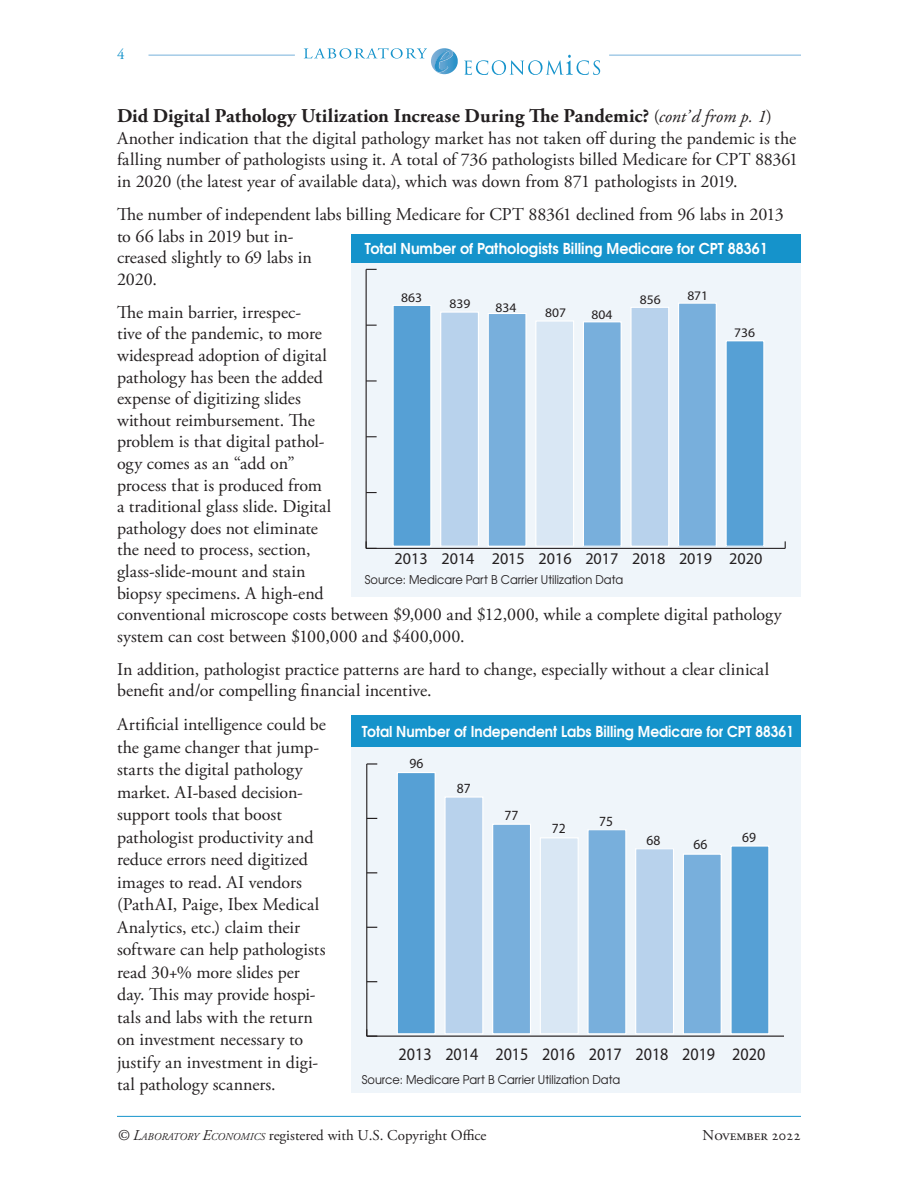
<style>
.page{position:relative;width:918px;height:1188px;background:#fff}
.page>*{position:absolute;margin:0;border:0;box-sizing:border-box;transform-origin:0 0}
.Table_Head{font:700 19.5px "Adobe Garamond Pro";letter-spacing:.005em;color:#231f20}
.Table_Head-2{font:18px/21.6px "Adobe Garamond Pro";color:#231f20}
.t1{font:17.55px "Myriad Pro";color:#231f20;scale:.92 1}
.t2{font:16.35px "Myriad Pro";color:#231f20}
.t3{font:15px "Adobe Garamond Pro";color:#231f20}
.articletext{font:700 15px "Te X Gyre Adventor";color:#fff;scale:.92 1}
.articletext-2{font:700 15px "Te X Gyre Adventor";color:#fff;scale:.95 1}
.t4{font:15px "Adobe Garamond Pro";color:#1593cb}
.t5{font:14.1px "Myriad Pro";color:#231f20;scale:.96 1}
.t6{font:13.05px "Myriad Pro";color:#231f20;scale:1.04 1}
.articletext-3{font:12px "Te X Gyre Adventor";color:#231f20;scale:.95 1}
.s1{font-weight:400;font-size:18px}
.s2{font-weight:400;font-style:italic;font-size:18px}
.s3{font-style:italic}
.s4{font-style:italic;font-size:10.5px}
</style>
<div class="page">
<svg style="left:304px;top:48px;width:154px;height:26px"></svg>
<svg style="left:464px;top:55px;width:136px;height:20px"></svg>
<hr style="left:148px;top:55px;width:147px;height:1px;background:#76b1db">
<hr style="left:609px;top:55px;width:192px;height:1px;background:#76b1db">
<hr style="left:117px;top:1116px;width:684px;height:1px;background:#1593cb">
<div style="left:351px;top:258px;width:449px;height:338px;background:#eff5fa"></div>
<div style="left:351px;top:234px;width:449px;height:29px;background:#1593cb"></div>
<hr style="left:366px;top:548px;width:419px;height:1px;background:#231f20">
<hr style="left:366px;top:269px;width:1px;height:279px;background:#231f20">
<svg style="left:366px;top:541px;width:11px;height:7px"></svg>
<svg style="left:366px;top:380px;width:11px;height:2px"></svg>
<div style="left:726px;top:341px;width:38px;height:205px;background:#56a0d5"></div>
<div style="left:726px;top:340px;width:38px;height:207px;border:1px solid #fff"></div>
<div style="left:679px;top:303px;width:37px;height:243px;background:#78afdc"></div>
<div style="left:678px;top:303px;width:39px;height:244px;border:1px solid #fff"></div>
<div style="left:631px;top:307px;width:38px;height:239px;background:#b8d2ec"></div>
<div style="left:630px;top:307px;width:39px;height:240px;border:1px solid #fff"></div>
<div style="left:583px;top:322px;width:38px;height:224px;background:#78afdc"></div>
<div style="left:583px;top:321px;width:39px;height:226px;border:1px solid #fff"></div>
<div style="left:536px;top:321px;width:38px;height:225px;background:#d9e7f4"></div>
<div style="left:535px;top:320px;width:39px;height:227px;border:1px solid #fff"></div>
<div style="left:488px;top:313px;width:38px;height:233px;background:#78afdc"></div>
<div style="left:488px;top:313px;width:39px;height:234px;border:1px solid #fff"></div>
<div style="left:441px;top:312px;width:37px;height:234px;background:#b8d2ec"></div>
<div style="left:440px;top:312px;width:39px;height:235px;border:1px solid #fff"></div>
<div style="left:393px;top:305px;width:38px;height:241px;background:#56a0d5"></div>
<div style="left:393px;top:305px;width:38px;height:242px;border:1px solid #fff"></div>
<div style="left:351px;top:741px;width:449px;height:352px;background:#eff5fa"></div>
<div style="left:351px;top:715px;width:449px;height:32px;background:#1593cb"></div>
<hr style="left:367px;top:1036px;width:417px;height:1px;background:#231f20">
<hr style="left:366px;top:764px;width:1px;height:272px;background:#231f20">
<svg style="left:366px;top:1029px;width:11px;height:8px"></svg>
<svg style="left:367px;top:763px;width:10px;height:2px"></svg>
<div style="left:731px;top:846px;width:38px;height:188px;background:#56a0d5"></div>
<div style="left:730px;top:845px;width:39px;height:189px;border:1px solid #fff"></div>
<div style="left:683px;top:854px;width:38px;height:180px;background:#78afdc"></div>
<div style="left:683px;top:854px;width:39px;height:180px;border:1px solid #fff"></div>
<div style="left:636px;top:849px;width:38px;height:185px;background:#b8d2ec"></div>
<div style="left:635px;top:848px;width:39px;height:186px;border:1px solid #fff"></div>
<div style="left:588px;top:830px;width:38px;height:204px;background:#78afdc"></div>
<div style="left:587px;top:829px;width:39px;height:205px;border:1px solid #fff"></div>
<div style="left:540px;top:838px;width:38px;height:196px;background:#d9e7f4"></div>
<div style="left:540px;top:837px;width:39px;height:197px;border:1px solid #fff"></div>
<div style="left:493px;top:824px;width:38px;height:210px;background:#78afdc"></div>
<div style="left:492px;top:824px;width:39px;height:210px;border:1px solid #fff"></div>
<div style="left:445px;top:797px;width:38px;height:237px;background:#b8d2ec"></div>
<div style="left:444px;top:796px;width:39px;height:238px;border:1px solid #fff"></div>
<div style="left:397px;top:773px;width:38px;height:261px;background:#56a0d5"></div>
<div style="left:397px;top:772px;width:39px;height:262px;border:1px solid #fff"></div>
<p class="t4" style="left:117px;top:45px;width:9px">4</p>
<p class="Table_Head" style="left:117px;top:105px;width:657px">Did Digital Pathology Utilization Increase During The Pandemic? <span class="s1">(</span><span class="s2">cont’d from p. 1</span><span class="s1">)</span></p>
<p class="Table_Head-2" style="left:117px;top:128px;width:683px;text-align:justify">Another indication that the digital pathology market has not taken off during the pandemic is the falling number of pathologists using it. A total of 736 pathologists billed Medicare for CPT 88361 in 2020 (the latest year of available data), which was down from 871 pathologists in 2019.</p>
<p class="Table_Head-2" style="left:117px;top:204px;width:668px">The number of independent labs billing Medicare for CPT 88361 declined from 96 labs in 2013 to 66 labs in 2019 but in-<br>creased slightly to 69 labs in<br>2020.</p>
<p class="Table_Head-2" style="left:117px;top:302px;width:666px">The main barrier, irrespec-<br>tive of the pandemic, to more<br>widespread adoption of digital<br>pathology has been the added<br>expense of digitizing slides<br>without reimbursement. The<br>problem is that digital pathol-<br>ogy comes as an “add on”<br>process that is produced from<br>a traditional glass slide. Digital<br>pathology does not eliminate<br>the need to process, section,<br>glass-slide-mount and stain<br>biopsy specimens. A high-end<br>conventional microscope costs between $9,000 and $12,000, while a complete digital pathology system can cost between $100,000 and $400,000.</p>
<p class="Table_Head-2" style="left:117px;top:659px;width:654px">In addition, pathologist practice patterns are hard to change, especially without a clear clinical benefit and/or compelling financial incentive.</p>
<p class="Table_Head-2" style="left:117px;top:714px;width:211px;line-height:22.5px">Artificial intelligence could be the game changer that jump&shy;starts the digital pathology market. AI-based decision&shy;support tools that boost pathologist productivity and reduce errors need digitized images to read. AI vendors (PathAI, Paige, Ibex Medical<br>Analytics, etc.) claim their software can help pathologists read 30+% more slides per day. This may provide hospi&shy;tals and labs with the return on investment necessary to justify an investment in digi&shy;tal pathology scanners.</p>
<p class="articletext-2" style="left:365px;top:235px;width:426px">Total Number of Pathologists Billing Medicare for CPT 88361</p>
<p class="t6" style="left:640px;top:291px;width:22px">856</p>
<p class="t6" style="left:687px;top:287px;width:22px">871</p>
<p class="t6" style="left:401px;top:290px;width:22px">863</p>
<p class="t6" style="left:449px;top:296px;width:22px">839</p>
<p class="t6" style="left:496px;top:299px;width:22px">834</p>
<p class="t6" style="left:545px;top:305px;width:22px">807</p>
<p class="t6" style="left:592px;top:306px;width:22px">804</p>
<p class="t6" style="left:734px;top:325px;width:22px">736</p>
<p class="t2" style="left:395px;top:548px;width:369px">2013 2014 2015 2016 2017 2018 2019 2020</p>
<p class="articletext-3" style="left:365px;top:570px;width:273px">Source: Medicare Part B Carrier Utilization Data</p>
<p class="articletext" style="left:362px;top:719px;width:471px">Total Number of Independent Labs Billing Medicare for CPT 88361</p>
<p class="t5" style="left:409px;top:755px;width:16px">96</p>
<p class="t5" style="left:457px;top:779px;width:16px">87</p>
<p class="t5" style="left:505px;top:806px;width:16px">77</p>
<p class="t5" style="left:599px;top:813px;width:16px">75</p>
<p class="t5" style="left:552px;top:820px;width:16px">72</p>
<p class="t5" style="left:742px;top:828px;width:16px">69</p>
<p class="t5" style="left:646px;top:832px;width:16px">68</p>
<p class="t5" style="left:694px;top:836px;width:16px">66</p>
<p class="t1" style="left:399px;top:1043px;width:400px">2013 2014 2015 2016 2017 2018 2019 2020</p>
<p class="articletext-3" style="left:362px;top:1070px;width:273px">Source: Medicare Part B Carrier Utilization Data</p>
<p class="t3" style="left:117px;top:1127px;width:371px"><span class="s3">© L</span><span class="s4">ABORATORY</span> <span class="s3">E</span><span class="s4">CONOMICS</span> registered with U.S. Copyright Office</p>
<p class="t3" style="left:703px;top:1127px;width:100px">November 2022</p>
</div>
